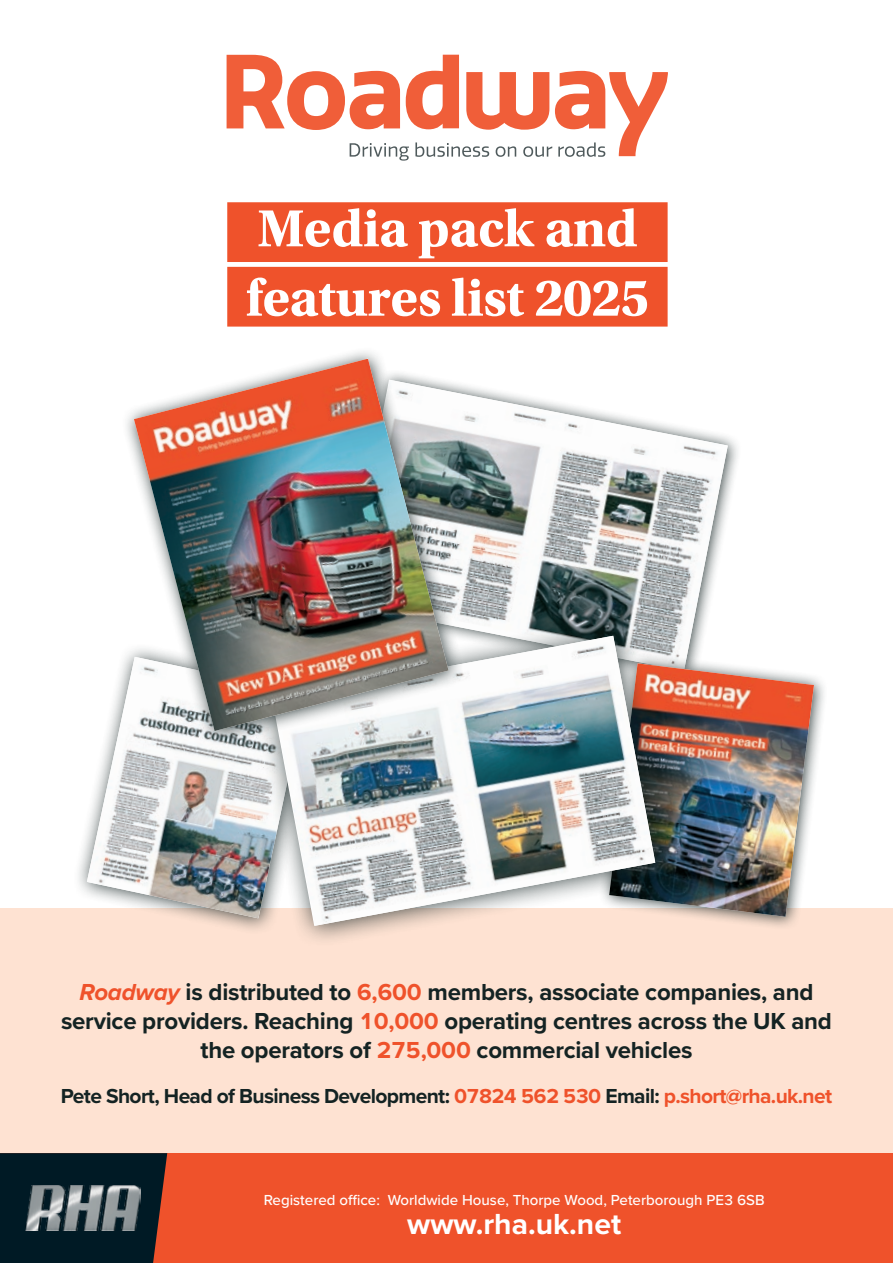
<style>
.page{position:relative;width:893px;height:1263px;background:#fff}
.page>*{position:absolute;margin:0;border:0;box-sizing:border-box;transform-origin:0 0}
.t1{font:700 54.9px/69.3px "Utopia Std";letter-spacing:-.01em;color:#fff}
.t2{font:700 30.15px "Proxima Nova";color:#fff}
.t3{font:700 24px/29.1px "Proxima Nova";letter-spacing:-.01em;color:#142323;text-align:center}
.t4{font:700 21px "Proxima Nova";letter-spacing:-.03em;color:#142323}
.t5{font:500 15px "Proxima Nova";color:#fff}
.s1{font-style:italic;color:#ef522b}
.s2{color:#ef522b}
</style>
<div class="page">
<img style="left:464px;top:385px;width:264px;height:267px">
<div style="left:0;top:909px;width:893px;height:253px;background:#fee2d2"></div>
<svg style="left:227px;top:55px;width:441px;height:106px"></svg>
<div style="left:0;top:1153px;width:893px;height:110px;background:#ef522b"></div>
<svg style="left:0;top:1153px;width:167px;height:110px;background:#0f1e26"></svg>
<img style="left:26px;top:1186px;width:114px;height:44px">
<div style="left:227px;top:202px;width:441px;height:60px;background:#ef522b"></div>
<div style="left:227px;top:267px;width:441px;height:60px;background:#ef522b"></div>
<div style="left:73px;top:643px;width:250px;height:292px;background:#142323;opacity:.8"></div>
<img style="left:87px;top:657px;width:166px;height:261px">
<div style="left:598px;top:652px;width:230px;height:279px;background:#142323;opacity:.8"></div>
<img style="left:678px;top:663px;width:136px;height:254px">
<div style="left:253px;top:616px;width:425px;height:332px;background:#142323;opacity:.8"></div>
<img style="left:273px;top:636px;width:382px;height:290px">
<div style="left:122px;top:346px;width:342px;height:400px;background:#142323;opacity:.8"></div>
<img style="left:134px;top:359px;width:315px;height:372px">
<h1 class="t1" style="left:246px;top:194px;width:405px">Media pack and features list 2025</h1>
<p class="t3" style="left:61px;top:977px;width:772px"><span class="s1">Roadway</span> is distributed to <span class="s2">6,600</span> members, associate companies, and service providers. Reaching <span class="s2">10,000</span> operating centres across the UK and the operators of <span class="s2">275,000</span> commercial vehicles</p>
<p class="t4" style="left:61px;top:1080px;width:773px">Pete Short, Head of Business Development: <span class="s2">07824 562 530</span> Email: <span class="s2">p.short@rha.uk.net</span></p>
<p class="t5" style="left:264px;top:1188px;width:502px">Registered office: Worldwide House, Thorpe Wood, Peterborough PE3 6SB</p>
<p class="t2" style="left:407px;top:1202px;width:215px">www.rha.uk.net</p>
</div>
